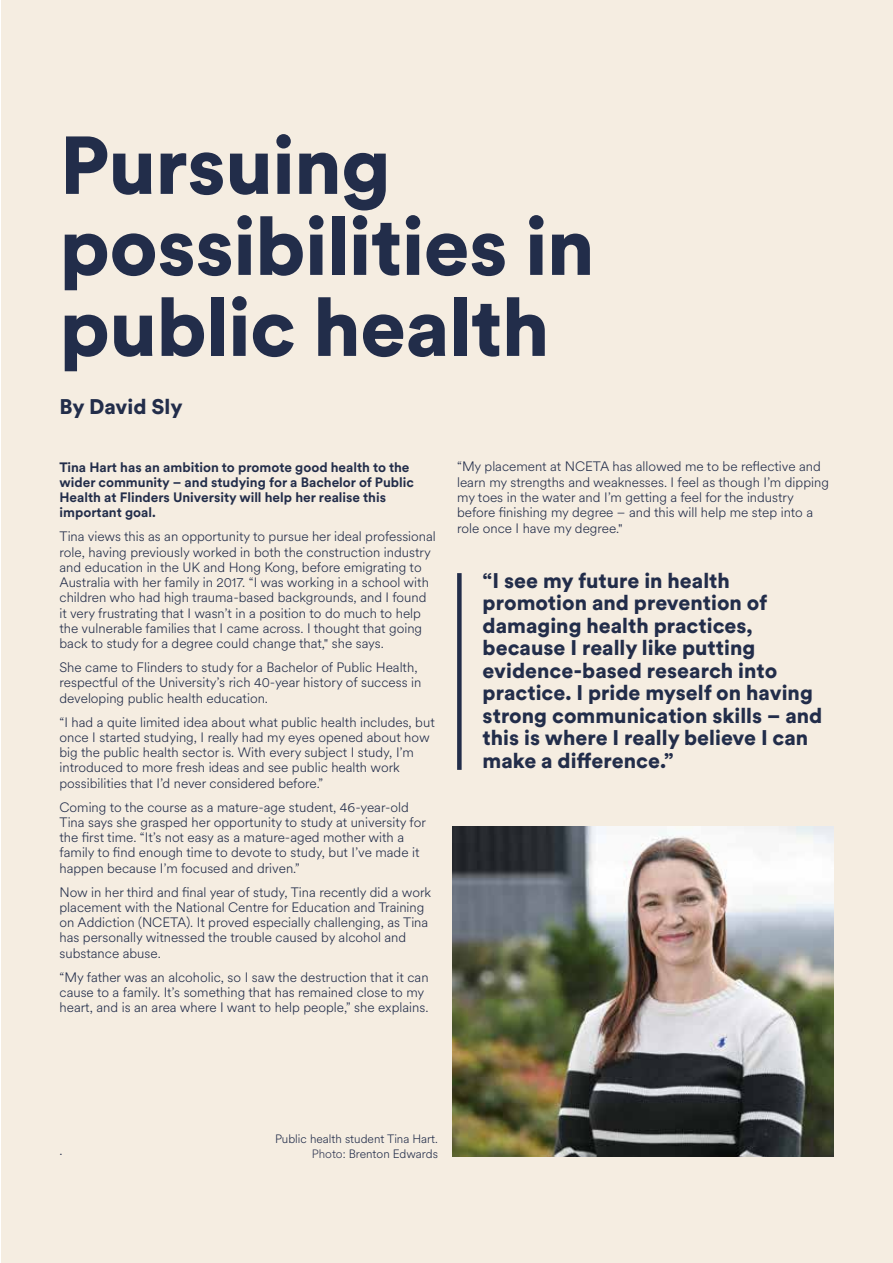
<style>
.page{position:relative;width:893px;height:1263px;background:#fff}
.page>*{position:absolute;margin:0;border:0;box-sizing:border-box;transform-origin:0 0}
.t1{font:900 81px/81px "Circular XX";letter-spacing:-.01em;color:#222d4a}
.t2{font:900 21px/22.5px "Circular XX";color:#222d4a}
.t3{font:300 13.5px/15.3px "Circular XX";color:#222d4a}
.t4{font:700 13.5px/15.3px "Circular XX";color:#222d4a}
.t5{font:300 12px/15px "Circular XX";color:#222d4a;text-align:right}
.s1{color:#333a55}
</style>
<div class="page">
<div style="left:1px;top:0;width:892px;height:1263px;background:#f5ede1"></div>
<img style="left:453px;top:826px;width:380px;height:330px">
<div style="left:457px;top:573px;width:5px;height:197px;background:#222d4a"></div>
<h1 class="t1" style="left:60px;top:122px;width:537px">Pursuing possibilities in public health</h1>
<h2 class="t2" style="left:60px;top:395px;width:124px">By David Sly</h2>
<p class="t4" style="left:60px;top:459px;width:356px">Tina Hart has an ambition to promote good health to the wider community – and studying for a Bachelor of Public Health at Flinders University will help her realise this important goal.</p>
<p class="t3" style="left:60px;top:528px;width:378px">Tina views this as an opportunity to pursue her ideal professional role, having previously worked in both the construction industry and education in the UK and Hong Kong, before emigrating to Australia with her family in 2017. “I was working in a school with children who had high trauma-based backgrounds, and I found it very frustrating that I wasn’t in a position to do much to help the vulnerable families that I came across. I thought that going back to study for a degree could change that," she says.</p>
<p class="t3" style="left:60px;top:659px;width:363px">She came to Flinders to study for a Bachelor of Public Health, respectful of the University’s rich 40-year history of success in developing public health education.</p>
<p class="t3" style="left:60px;top:714px;width:377px">“I had a quite limited idea about what public health includes, but once I started studying, I really had my eyes opened about how big the public health sector is. With every subject I study, I’m introduced to more fresh ideas and see public health work possibilities that I’d never considered before.”</p>
<p class="t3" style="left:60px;top:799px;width:368px">Coming to the course as a mature-age student, 46-year-old Tina says she grasped her opportunity to study at university for the first time. “It’s not easy as a mature-aged mother with a family to find enough time to devote to study, but I’ve made it happen because I’m focused and driven.”</p>
<p class="t3" style="left:60px;top:884px;width:373px">Now in her third and final year of study, Tina recently did a work placement with the National Centre for Education and Training on Addiction (NCETA). It proved especially challenging, as Tina has personally witnessed the trouble caused by alcohol and substance abuse.</p>
<p class="t3" style="left:60px;top:968px;width:371px">“My father was an alcoholic, so I saw the destruction that it can cause to a family. It’s something that has remained close to my heart, and is an area where I want to help people,” she explains.</p>
<p class="t3" style="left:457px;top:458px;width:373px">“My placement at NCETA has allowed me to be reflective and learn my strengths and weaknesses. I feel as though I’m dipping my toes in the water and I’m getting a feel for the industry before finishing my degree – and this will help me step into a role once I have my degree."</p>
<p class="t2" style="left:483px;top:568px;width:341px">“I see my future in health promotion and prevention of damaging health practices, because I really like putting evidence-based research into practice. I pride myself on having strong communication skills – and this is where I really believe I can make a difference.”</p>
<p class="t3" style="left:60px;top:1142px;width:5px">.</p>
<p class="t5" style="left:275px;top:1131px;width:164px">Public health student Tina Hart.<br><span class="s1">Photo</span>: Brenton Edwards</p>
</div>
